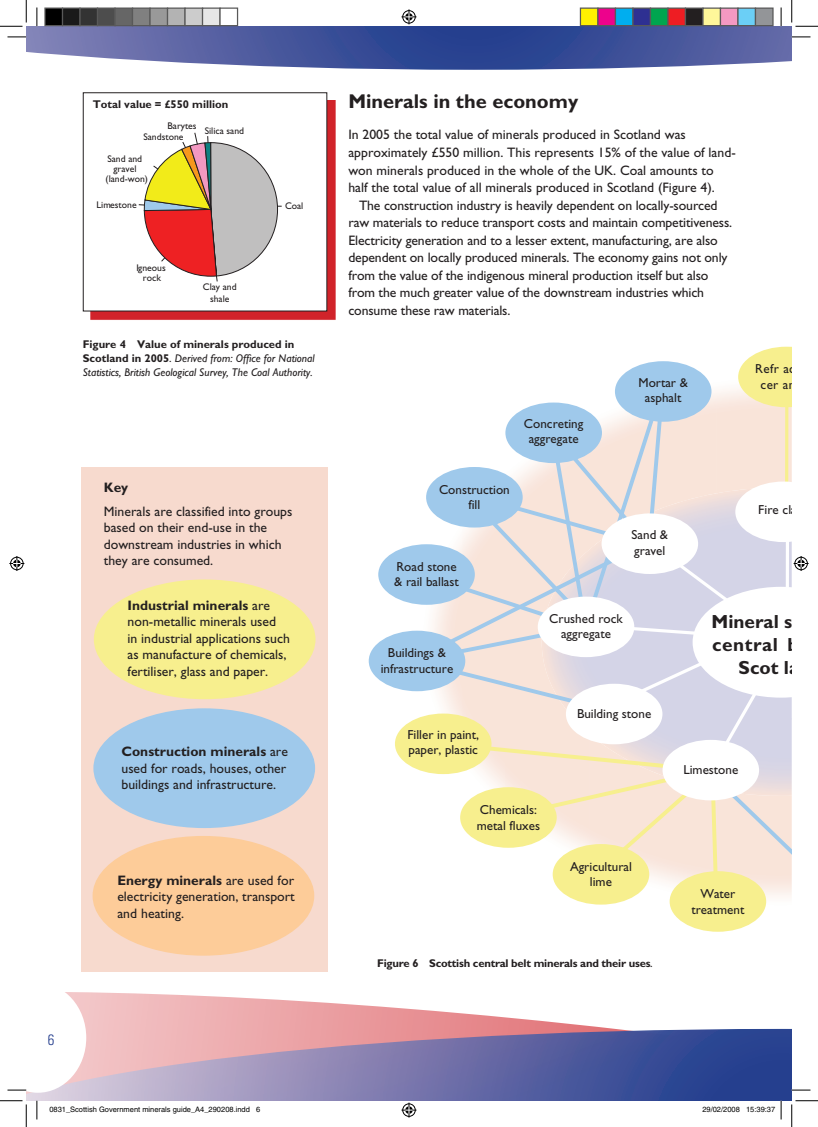
<style>
.page{position:relative;width:818px;height:1127px;background:#fff}
.page>*{position:absolute;margin:0;border:0;box-sizing:border-box;transform-origin:0 0}
.t1{font:700 20px "Gill Sans";color:#231f20}
.t2{font:700 19px "Gill Sans";color:#231f20}
.t3{font:700 19px "Gill Sans";letter-spacing:.03em;color:#231f20}
.t4{font:300 condensed 15px "Univers";color:#253f8e}
.t5{font:13.75px/16.5px "Gill Sans";color:#231f20}
.t6{font:700 13.75px "Gill Sans";color:#231f20}
.t7{font:13px/15.6px "Gill Sans";color:#231f20;text-align:center}
.t8{font:13px/15.6px "Gill Sans";letter-spacing:.025em;color:#231f20;text-align:center}
.t9{font:italic 11.25px/13.5px "Gill Sans";color:#231f20}
.t10{font:700 11.25px "Gill Sans";letter-spacing:-.02em;color:#231f20}
.t11{font:700 11.25px "Gill Sans";color:#231f20}
.t12{font:9.62px/10.1px "Gill Sans";color:#231f20;text-align:center}
.t13{font:7.5px "Helvetica";color:#000}
.s1{font-weight:700;font-style:normal}
.s2{font-style:normal}
.s3{font-weight:700}
.s4{font-weight:400}
</style>
<div class="page">
<svg style="left:81px;top:962px;width:526px;height:66px"></svg>
<svg style="left:26px;top:1028px;width:766px;height:72px;background:#857ba9"></svg>
<img style="left:420px;top:515px;width:24px;height:188px">
<img style="left:758px;top:884px;width:34px;height:23px">
<div style="left:670px;top:871px;width:96px;height:60px;background:#f7ef8e;border-radius:50%"></div>
<div style="left:426px;top:467px;width:97px;height:60px;background:#9fc9eb;border-radius:50%"></div>
<div style="left:378px;top:544px;width:97px;height:60px;background:#9fc9eb;border-radius:50%"></div>
<div style="left:553px;top:843px;width:96px;height:61px;background:#f7ef8e;border-radius:50%"></div>
<div style="left:395px;top:713px;width:96px;height:61px;background:#f7ef8e;border-radius:50%"></div>
<div style="left:369px;top:630px;width:96px;height:61px;background:#9fc9eb;border-radius:50%"></div>
<div style="left:90px;top:100px;width:247px;height:221px;background:linear-gradient(to right,#d1232a,#d1232a)"></div>
<div style="left:83px;top:93px;width:244px;height:218px;background:#fff"></div>
<svg style="left:138px;top:132px;width:144px;height:150px"></svg>
<div style="left:83px;top:92px;width:244px;height:219px;border:1px solid #231f20"></div>
<div style="left:82px;top:467px;width:246px;height:504px;background:#f7dace"></div>
<div style="left:93px;top:835px;width:221px;height:120px;background:#fdcc99;border-radius:50%"></div>
<div style="left:93px;top:708px;width:222px;height:119px;background:#9fc9eb;border-radius:50%"></div>
<div style="left:94px;top:579px;width:221px;height:120px;background:#f7ef8e;border-radius:50%"></div>
<svg style="left:8px;top:982px;width:78px;height:110px"></svg>
<svg style="left:792px;top:1089px;width:18px;height:1px"></svg>
<svg style="left:36px;top:1100px;width:2px;height:19px"></svg>
<svg style="left:0;top:1100px;width:27px;height:26px"></svg>
<svg style="left:791px;top:1100px;width:27px;height:26px"></svg>
<svg style="left:0;top:0;width:818px;height:70px"></svg>
<svg style="left:401px;top:1102px;width:15px;height:15px"></svg>
<svg style="left:9px;top:556px;width:15px;height:15px"></svg>
<svg style="left:444px;top:346px;width:364px;height:538px"></svg>
<div style="left:45px;top:8px;width:18px;height:18px;background:#000"></div>
<div style="left:44px;top:8px;width:19px;height:18px;border:1px solid #595959"></div>
<div style="left:63px;top:8px;width:17px;height:18px;background:#1a1a1a"></div>
<div style="left:62px;top:8px;width:19px;height:18px;border:1px solid #595959"></div>
<div style="left:80px;top:8px;width:18px;height:18px;background:#333"></div>
<div style="left:79px;top:8px;width:19px;height:18px;border:1px solid #595959"></div>
<div style="left:98px;top:8px;width:17px;height:18px;background:#4d4d4d"></div>
<div style="left:97px;top:8px;width:19px;height:18px;border:1px solid #595959"></div>
<div style="left:115px;top:8px;width:18px;height:18px;background:#666"></div>
<div style="left:114px;top:8px;width:19px;height:18px;border:1px solid #595959"></div>
<div style="left:133px;top:8px;width:17px;height:18px;background:#808080"></div>
<div style="left:132px;top:8px;width:19px;height:18px;border:1px solid #595959"></div>
<div style="left:150px;top:8px;width:18px;height:18px;background:#999"></div>
<div style="left:149px;top:8px;width:19px;height:18px;border:1px solid #595959"></div>
<div style="left:168px;top:8px;width:17px;height:18px;background:#b3b3b3"></div>
<div style="left:167px;top:8px;width:19px;height:18px;border:1px solid #595959"></div>
<div style="left:185px;top:8px;width:18px;height:18px;background:#ccc"></div>
<div style="left:184px;top:8px;width:19px;height:18px;border:1px solid #595959"></div>
<div style="left:203px;top:8px;width:17px;height:18px;background:#e6e6e6"></div>
<div style="left:202px;top:8px;width:19px;height:18px;border:1px solid #595959"></div>
<div style="left:220px;top:8px;width:18px;height:18px;background:#fff"></div>
<div style="left:219px;top:8px;width:19px;height:18px;border:1px solid #595959"></div>
<div style="left:580px;top:8px;width:18px;height:18px;background:#fff101"></div>
<div style="left:580px;top:8px;width:18px;height:18px;border:1px solid #595959"></div>
<div style="left:598px;top:8px;width:17px;height:18px;background:#ed028c"></div>
<div style="left:597px;top:8px;width:19px;height:18px;border:1px solid #595959"></div>
<div style="left:615px;top:8px;width:18px;height:18px;background:#00aeef"></div>
<div style="left:615px;top:8px;width:18px;height:18px;border:1px solid #595959"></div>
<div style="left:633px;top:8px;width:17px;height:18px;background:#2e3092"></div>
<div style="left:632px;top:8px;width:19px;height:18px;border:1px solid #595959"></div>
<div style="left:650px;top:8px;width:18px;height:18px;background:#00a54f"></div>
<div style="left:650px;top:8px;width:18px;height:18px;border:1px solid #595959"></div>
<div style="left:668px;top:8px;width:17px;height:18px;background:#ee1d23"></div>
<div style="left:667px;top:8px;width:19px;height:18px;border:1px solid #595959"></div>
<div style="left:685px;top:8px;width:18px;height:18px;background:#231f20"></div>
<div style="left:685px;top:8px;width:18px;height:18px;border:1px solid #595959"></div>
<div style="left:703px;top:8px;width:17px;height:18px;background:#fff79a"></div>
<div style="left:702px;top:8px;width:19px;height:18px;border:1px solid #595959"></div>
<div style="left:720px;top:8px;width:18px;height:18px;background:#f499c2"></div>
<div style="left:720px;top:8px;width:18px;height:18px;border:1px solid #595959"></div>
<div style="left:738px;top:8px;width:17px;height:18px;background:#6bcff6"></div>
<div style="left:737px;top:8px;width:19px;height:18px;border:1px solid #595959"></div>
<div style="left:755px;top:8px;width:18px;height:18px;background:#939598"></div>
<div style="left:755px;top:8px;width:18px;height:18px;border:1px solid #595959"></div>
<svg style="left:746px;top:1100px;width:36px;height:19px"></svg>
<p class="t11" style="left:93px;top:98px;width:137px">Total value = £550 million</p>
<p class="t12" style="left:167px;top:120px;width:31px">Barytes</p>
<p class="t12" style="left:143px;top:132px;width:42px">Sandstone</p>
<p class="t12" style="left:106px;top:153px;width:44px">Sand and gravel (land-won)</p>
<p class="t12" style="left:97px;top:200px;width:42px">Limestone</p>
<p class="t12" style="left:205px;top:126px;width:41px">Silica sand</p>
<p class="t12" style="left:136px;top:262px;width:31px">Igneous rock</p>
<p class="t12" style="left:203px;top:280px;width:35px;line-height:12.4px">Clay and shale</p>
<p class="t12" style="left:285px;top:201px;width:20px">Coal</p>
<p class="t9" style="left:83px;top:338px;width:233px"><span class="s1">Figure 4 Value of minerals produced in<br>Scotland in 2005</span><span class="s2">.</span> Derived from: Office for National<br>Statistics, British Geological Survey, The Coal Authority.</p>
<p class="t6" style="left:104px;top:479px;width:26px">Key</p>
<p class="t5" style="left:104px;top:503px;width:190px">Minerals are classified into groups based on their end-use in the downstream industries in which they are consumed.</p>
<p class="t5" style="left:128px;top:597px;width:164px"><span class="s3">Industrial minerals</span> are non-metallic minerals used<br>in industrial applications such as manufacture of chemicals, fertiliser, glass and paper.</p>
<p class="t5" style="left:121px;top:743px;width:168px;text-align:justify"><span class="s3">Construction minerals</span> are used for roads, houses, other buildings and infrastructure.</p>
<p class="t5" style="left:117px;top:871px;width:179px;text-align:justify"><span class="s3">Energy minerals</span> are used for electricity generation, transport and heating.</p>
<p class="t4" style="left:48px;top:1030px;width:8px">6</p>
<h1 class="t1" style="left:348px;top:90px;width:231px">Minerals in the economy</h1>
<p class="t5" style="left:348px;top:126px;width:389px;line-height:17.5px">In 2005 the total value of minerals produced in Scotland was approximately £550 million. This represents 15% of the value of land&shy;won minerals produced in the whole of the UK. Coal amounts to half the total value of all minerals produced in Scotland (Figure 4).</p>
<p class="t5" style="left:348px;top:196px;width:385px;line-height:17.5px;text-indent:11px">The construction industry is heavily dependent on locally-sourced raw materials to reduce transport costs and maintain competitiveness.<br>Electricity generation and to a lesser extent, manufacturing, are also dependent on locally produced minerals. The economy gains not only from the value of the indigenous mineral production itself but also from the much greater value of the downstream industries which consume these raw materials.</p>
<p class="t7" style="left:439px;top:481px;width:72px">Construction fill</p>
<p class="t7" style="left:524px;top:415px;width:61px">Concreting aggregate</p>
<p class="t7" style="left:394px;top:558px;width:66px;text-align:left">Road stone &amp; rail ballast</p>
<p class="t7" style="left:638px;top:374px;width:51px">Mortar &amp; asphalt</p>
<p class="t7" style="left:631px;top:527px;width:38px;text-align:left">Sand &amp; gravel</p>
<p class="t8" style="left:755px;top:361px;width:65px">Refr actory cer amics</p>
<p class="t7" style="left:758px;top:502px;width:46px">Fire clay</p>
<p class="t7" style="left:381px;top:645px;width:74px">Buildings &amp; infrastructure</p>
<p class="t7" style="left:407px;top:726px;width:73px;text-align:left">Filler in paint, paper, plastic</p>
<p class="t7" style="left:549px;top:610px;width:75px">Crushed rock aggregate</p>
<p class="t7" style="left:577px;top:705px;width:76px">Building stone</p>
<p class="t7" style="left:477px;top:801px;width:65px;text-align:left">Chemicals: metal fluxes</p>
<p class="t7" style="left:570px;top:858px;width:63px">Agricultural lime</p>
<p class="t10" style="left:377px;top:956px;width:277px">Figure 6 Scottish central belt minerals and their uses<span class="s4">.</span></p>
<h2 class="t2" style="left:711px;top:610px;width:104px">Mineral s in</h2>
<h2 class="t3" style="left:712px;top:633px;width:105px">central bel</h2>
<h2 class="t2" style="left:738px;top:655px;width:84px">Scot land</h2>
<p class="t7" style="left:683px;top:761px;width:56px">Limestone</p>
<p class="t7" style="left:691px;top:885px;width:54px">Water treatment</p>
<p class="t13" style="left:49px;top:1104px;width:212px">0831_Scottish Government minerals guide_A4_290208.indd 6</p>
<p class="t13" style="left:702px;top:1104px;width:74px">29/02/2008 15:39:37</p>
</div>
